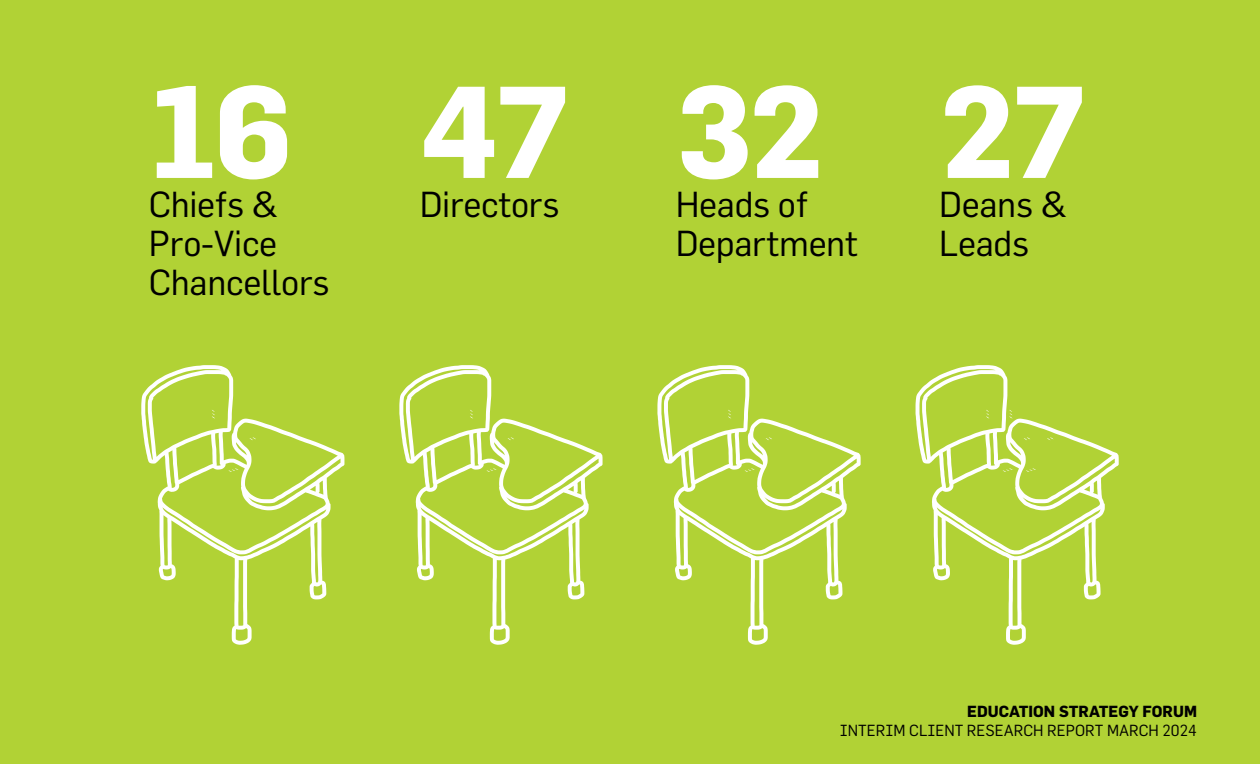
<style>
.page{position:relative;width:1260px;height:764px;background:#b1d235}
.page>*{position:absolute;margin:0;border:0;box-sizing:border-box;transform-origin:0 0}
.t1{font:700 127.92px "Flama";letter-spacing:-.03em;color:#fff}
.t2{font:35.52px/39px "Flama";letter-spacing:-.01em;color:#000}
.t3{font:15.75px "Flama";color:#000}
.t4{font:700 15.75px "Flama";color:#000}
</style>
<div class="page">
<svg style="left:916px;top:365px;width:203px;height:280px"></svg>
<svg style="left:1003px;top:468px;width:10px;height:4px"></svg>
<svg style="left:1024px;top:437px;width:6px;height:3px"></svg>
<svg style="left:986px;top:410px;width:3px;height:8px"></svg>
<svg style="left:657px;top:365px;width:204px;height:280px"></svg>
<svg style="left:745px;top:468px;width:10px;height:4px"></svg>
<svg style="left:766px;top:437px;width:6px;height:3px"></svg>
<svg style="left:728px;top:410px;width:3px;height:8px"></svg>
<svg style="left:399px;top:365px;width:204px;height:280px"></svg>
<svg style="left:486px;top:468px;width:11px;height:4px"></svg>
<svg style="left:507px;top:437px;width:7px;height:3px"></svg>
<svg style="left:470px;top:410px;width:3px;height:8px"></svg>
<svg style="left:141px;top:365px;width:203px;height:280px"></svg>
<svg style="left:228px;top:468px;width:11px;height:4px"></svg>
<svg style="left:249px;top:437px;width:7px;height:3px"></svg>
<svg style="left:212px;top:410px;width:3px;height:8px"></svg>
<h1 class="t1" style="left:149px;top:55px;width:145px">16</h1>
<p class="t2" style="left:149px;top:184px;width:182px">Chiefs &amp;<br>Pro-Vice<br>Chancellors</p>
<h1 class="t1" style="left:420px;top:55px;width:151px">47</h1>
<p class="t2" style="left:420px;top:184px;width:141px">Directors</p>
<h1 class="t1" style="left:676px;top:55px;width:150px">32</h1>
<p class="t2" style="left:676px;top:184px;width:184px">Heads of<br>Department</p>
<h1 class="t1" style="left:939px;top:55px;width:149px">27</h1>
<p class="t2" style="left:939px;top:184px;width:129px">Deans &amp;<br>Leads</p>
<p class="t4" style="left:967px;top:702px;width:231px">EDUCATION STRATEGY FORUM</p>
<p class="t3" style="left:840px;top:721px;width:359px">INTERIM CLIENT RESEARCH REPORT MARCH 2024</p>
</div>
